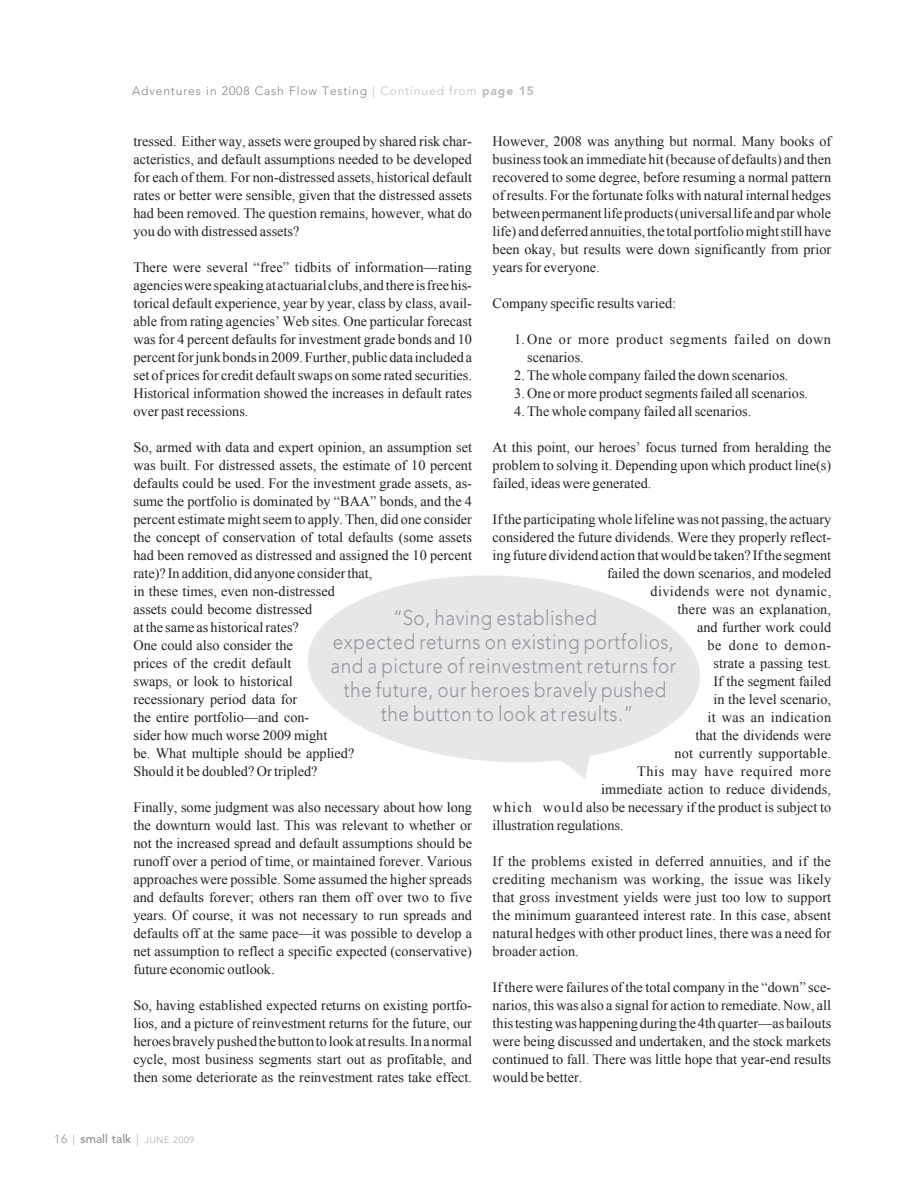
<style>
.page{position:relative;width:918px;height:1188px;background:#fff}
.page>*{position:absolute;margin:0;border:0;box-sizing:border-box;transform-origin:0 0}
.Pull_Quotes{font:300 21px "Avenir";letter-spacing:.025em;color:#939598;scale:.9 1}
.body{font:14.25px/18px "Times New Roman";color:#231f20;text-align:justify}
.body-2{font:14.25px/18px "Times New Roman";letter-spacing:.04em;color:#231f20}
.body-3{font:14.25px "Times New Roman";letter-spacing:.045em;color:#231f20}
.body-4{font:14.25px "Times New Roman";letter-spacing:.03em;color:#231f20}
.body-5{font:14.25px "Times New Roman";letter-spacing:.02em;color:#231f20}
.body-6{font:14.25px "Times New Roman";letter-spacing:.025em;color:#231f20}
.t1{font:300 12px "Avenir";letter-spacing:.075em;color:#808285}
.t2{font:500 12px "Avenir";color:#8a8c8f}
.s1{color:#bcbdc0}
.s2{font-weight:900;color:#bcbdc0}
.s3{font-weight:300}
.s4{font-weight:300;color:#a8a9ad}
.s5{font-weight:300;font-size:9px;color:#a8a9ad}
</style>
<div class="page">
<svg style="left:308px;top:575px;width:392px;height:204px;fill:#e6e7e9"></svg>
<p class="t1" style="left:132px;top:84px;width:404px">Adventures in 2008 Cash Flow Testing <span class="s1">| Continued from</span> <span class="s2">page 15</span></p>
<p class="body" style="left:493px;top:132px;width:340px">However, 2008 was anything but normal. Many books of business took an immediate hit (because of defaults) and then recovered to some degree, before resuming a normal pattern of results. For the fortunate folks with natural internal hedges between permanent life products (universal life and par whole life) and deferred annuities, the total portfolio might still have been okay, but results were down significantly from prior years for everyone.</p>
<p class="body" style="left:493px;top:294px;width:185px">Company specific results varied:</p>
<p class="body-2" style="left:527px;top:330px;width:305px;text-indent:-13px">1. One or more product segments failed on down scenarios.</p>
<p class="body" style="left:514px;top:366px;width:276px">2. The whole company failed the down scenarios.</p>
<p class="body" style="left:514px;top:384px;width:295px">3. One or more product segments failed all scenarios.</p>
<p class="body" style="left:514px;top:402px;width:239px">4. The whole company failed all scenarios.</p>
<p class="body" style="left:493px;top:438px;width:340px">At this point, our heroes’ focus turned from heralding the problem to solving it. Depending upon which product line(s) failed, ideas were generated.</p>
<p class="body" style="left:493px;top:510px;width:340px">If the participating whole lifeline was not passing, the actuary</p>
<p class="body" style="left:493px;top:528px;width:340px">considered the future dividends. Were they properly reflect-</p>
<p class="body" style="left:493px;top:546px;width:340px">ing future dividend action that would be taken? If the segment</p>
<p class="body" style="left:607px;top:564px;width:226px">failed the down scenarios, and modeled</p>
<p class="body-4" style="left:651px;top:582px;width:182px">dividends were not dynamic,</p>
<p class="body" style="left:678px;top:600px;width:155px">there was an explanation,</p>
<p class="body" style="left:697px;top:618px;width:136px">and further work could</p>
<p class="body-3" style="left:708px;top:636px;width:125px">be done to demon-</p>
<p class="body" style="left:714px;top:654px;width:119px">strate a passing test.</p>
<p class="body" style="left:714px;top:672px;width:119px">If the segment failed</p>
<p class="body" style="left:714px;top:690px;width:119px">in the level scenario,</p>
<p class="body-6" style="left:708px;top:708px;width:125px">it was an indication</p>
<p class="body" style="left:696px;top:726px;width:137px">that the dividends were</p>
<p class="body-5" style="left:675px;top:744px;width:158px">not currently supportable.</p>
<p class="body-3" style="left:637px;top:762px;width:196px">This may have required more</p>
<p class="body" style="left:601px;top:780px;width:232px">immediate action to reduce dividends,</p>
<p class="body" style="left:493px;top:798px;width:340px">which would also be necessary if the product is subject to</p>
<p class="body" style="left:493px;top:816px;width:132px">illustration regulations.</p>
<p class="body" style="left:493px;top:852px;width:340px">If the problems existed in deferred annuities, and if the crediting mechanism was working, the issue was likely that gross investment yields were just too low to support the minimum guaranteed interest rate. In this case, absent natural hedges with other product lines, there was a need for broader action.</p>
<p class="body" style="left:493px;top:978px;width:340px">If there were failures of the total company in the “down” sce&shy;narios, this was also a signal for action to remediate. Now, all this testing was happening during the 4th quarter—as bailouts were being discussed and undertaken, and the stock markets continued to fall. There was little hope that year-end results would be better.</p>
<p class="body" style="left:134px;top:132px;width:340px">tressed. Either way, assets were grouped by shared risk char&shy;acteristics, and default assumptions needed to be developed for each of them. For non-distressed assets, historical default rates or better were sensible, given that the distressed assets had been removed. The question remains, however, what do you do with distressed assets?</p>
<p class="body" style="left:134px;top:258px;width:340px">There were several “free” tidbits of information—rating agencies were speaking at actuarial clubs, and there is free his&shy;torical default experience, year by year, class by class, avail&shy;able from rating agencies’ Web sites. One particular forecast was for 4 percent defaults for investment grade bonds and 10 percent for junk bonds in 2009. Further, public data included a set of prices for credit default swaps on some rated securities.<br>Historical information showed the increases in default rates over past recessions.</p>
<p class="body" style="left:134px;top:438px;width:340px;text-align:left">So, armed with data and expert opinion, an assumption set was built. For distressed assets, the estimate of 10 percent defaults could be used. For the investment grade assets, as&shy;sume the portfolio is dominated by “BAA” bonds, and the 4 percent estimate might seem to apply. Then, did one consider the concept of conservation of total defaults (some assets had been removed as distressed and assigned the 10 percent rate)? In addition, did anyone consider that,<br>in these times, even non-distressed<br>assets could become distressed<br>at the same as historical rates?<br>One could also consider the<br>prices of the credit default<br>swaps, or look to historical<br>recessionary period data for<br>the entire portfolio—and con-<br>sider how much worse 2009 might<br>be. What multiple should be applied?<br>Should it be doubled? Or tripled?</p>
<p class="body" style="left:134px;top:798px;width:340px">Finally, some judgment was also necessary about how long the downturn would last. This was relevant to whether or not the increased spread and default assumptions should be runoff over a period of time, or maintained forever. Various approaches were possible. Some assumed the higher spreads and defaults forever; others ran them off over two to five years. Of course, it was not necessary to run spreads and defaults off at the same pace—it was possible to develop a net assumption to reflect a specific expected (conservative) future economic outlook.</p>
<p class="body" style="left:134px;top:996px;width:340px">So, having established expected returns on existing portfo&shy;lios, and a picture of reinvestment returns for the future, our heroes bravely pushed the button to look at results. In a normal cycle, most business segments start out as profitable, and then some deteriorate as the reinvestment rates take effect.</p>
<p class="Pull_Quotes" style="left:393px;top:606px;width:228px">“So, having established</p>
<p class="Pull_Quotes" style="left:333px;top:630px;width:380px">expected returns on existing portfolios,</p>
<p class="Pull_Quotes" style="left:330px;top:654px;width:386px">and a picture of reinvestment returns for</p>
<p class="Pull_Quotes" style="left:343px;top:678px;width:360px">the future, our heroes bravely pushed</p>
<p class="Pull_Quotes" style="left:381px;top:702px;width:282px">the button to look at results.”</p>
<p class="t2" style="left:54px;top:1132px;width:142px"><span class="s3">16</span> <span class="s4">|</span> small talk <span class="s4">|</span> <span class="s5">JUNE 2009</span></p>
</div>
